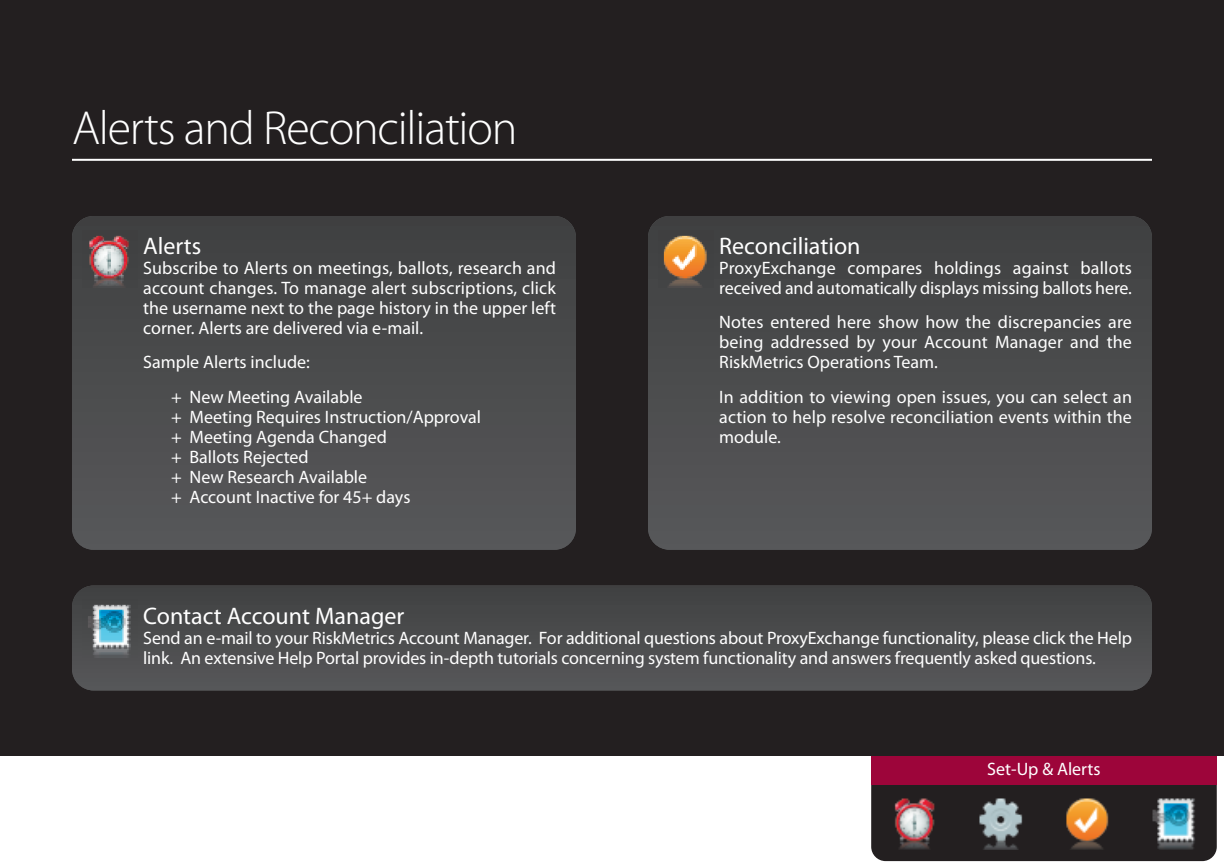
<style>
.page{position:relative;width:1224px;height:864px;background:#fff}
.page>*{position:absolute;margin:0;border:0;box-sizing:border-box;transform-origin:0 0}
.t1{font:300 48px "Myriad Pro";letter-spacing:-.025em;color:#fff}
.t2{font:24px "Myriad Pro";color:#fff}
.t3{font:18px/20px "Myriad Pro";color:#fff}
</style>
<div class="page">
<div style="left:0;top:0;width:1224px;height:756px;background:#231f20"></div>
<div style="left:871px;top:742px;width:346px;height:119px;background:#231f20;border-radius:14px"></div>
<img style="left:894px;top:798px;width:41px;height:52px">
<img style="left:979px;top:798px;width:44px;height:52px">
<img style="left:1066px;top:798px;width:43px;height:52px">
<img style="left:1152px;top:798px;width:43px;height:52px">
<hr style="left:72px;top:159px;width:1080px;height:2px;background:#fff">
<div style="left:72px;top:216px;width:504px;height:334px;background:#4c4d4e;border-radius:22px"></div>
<img style="left:83px;top:230px;width:54px;height:56px">
<div style="left:648px;top:216px;width:504px;height:334px;background:#4c4d4e;border-radius:22px"></div>
<img style="left:659px;top:230px;width:54px;height:56px">
<div style="left:72px;top:586px;width:1080px;height:104px;background:#4b4c4d;border-radius:22px"></div>
<img style="left:88px;top:605px;width:43px;height:53px">
<div style="left:871px;top:756px;width:346px;height:29px;background:#9d053a"></div>
<h1 class="t1" style="left:72px;top:110px;width:447px">Alerts and Reconciliation</h1>
<h2 class="t2" style="left:143px;top:237px;width:60px">Alerts</h2>
<p class="t3" style="left:143px;top:259px;width:414px;text-align:justify">Subscribe to Alerts on meetings, ballots, research and account changes. To manage alert subscriptions, click the username next to the page history in the upper left corner. Alerts are delivered via e-mail.</p>
<p class="t3" style="left:171px;top:347px;width:193px;line-height:34.4px;text-indent:-28px">Sample Alerts include:<br>+ New Meeting Available</p>
<p class="t3" style="left:171px;top:408px;width:312px">+ Meeting Requires Instruction/Approval + Meeting Agenda Changed<br>+ Ballots Rejected<br>+ New Research Available<br>+ Account Inactive for 45+ days</p>
<h2 class="t2" style="left:719px;top:237px;width:143px">Reconciliation</h2>
<p class="t3" style="left:719px;top:259px;width:414px">ProxyExchange compares holdings against ballots received and automatically displays missing ballots here.</p>
<p class="t3" style="left:719px;top:314px;width:414px;text-align:justify">Notes entered here show how the discrepancies are being addressed by your Account Manager and the RiskMetrics Operations Team.</p>
<p class="t3" style="left:719px;top:388px;width:414px;text-align:justify">In addition to viewing open issues, you can select an action to help resolve reconciliation events within the module.</p>
<h2 class="t2" style="left:143px;top:606px;width:263px">Contact Account Manager</h2>
<p class="t3" style="left:143px;top:629px;width:990px">Send an e-mail to your RiskMetrics Account Manager. For additional questions about ProxyExchange functionality, please click the Help link. An extensive Help Portal provides in-depth tutorials concerning system functionality and answers frequently asked questions.</p>
<p class="t3" style="left:987px;top:760px;width:115px">Set-Up &amp; Alerts</p>
</div>
